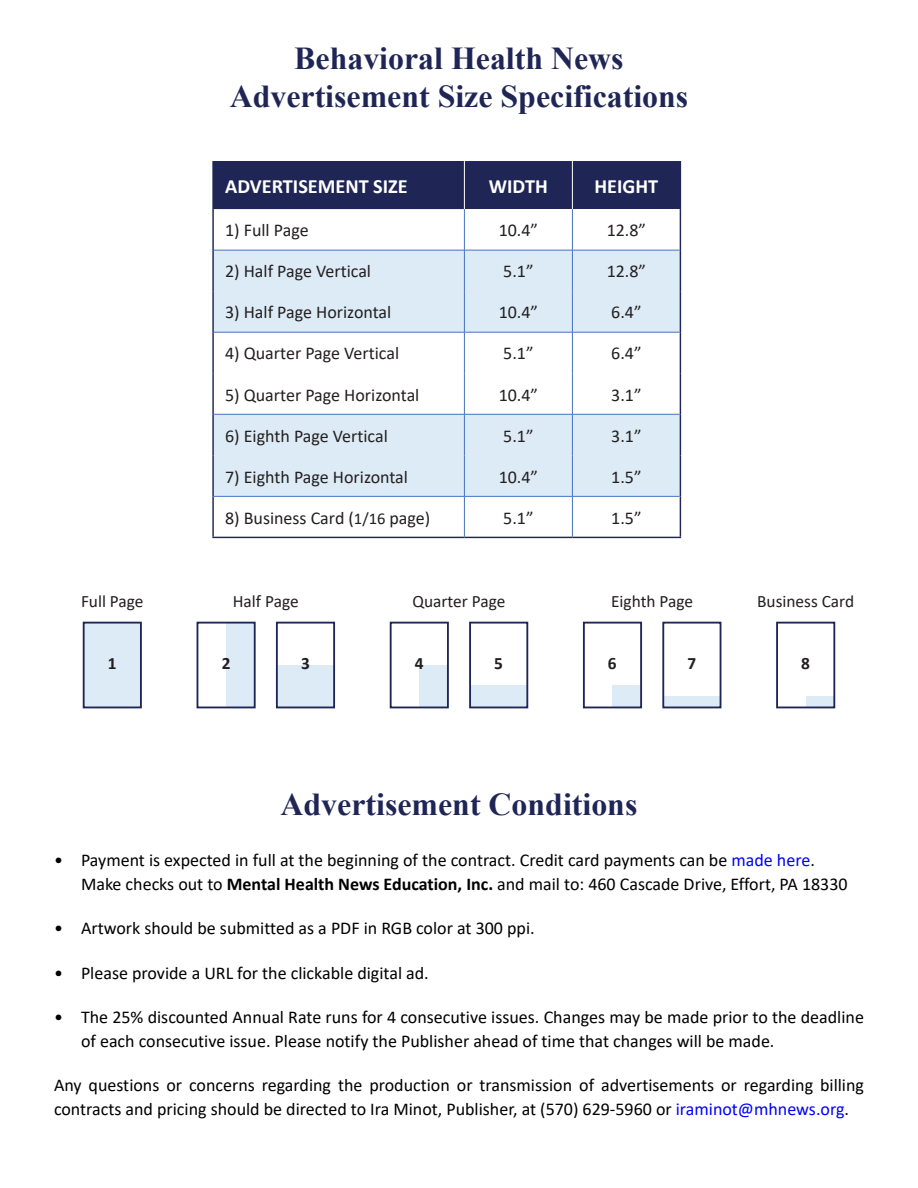
<style>
.page{position:relative;width:918px;height:1188px;background:#fff}
.page>*{position:absolute;margin:0;border:0;box-sizing:border-box;transform-origin:0 0}
.t1{font:700 31.95px/38.2px "Times New Roman";color:#1f2656;text-align:center}
.t2{font:700 20.25px "Calibri";color:#fff}
.t3{font:18px/24px "Calibri";color:#000101}
.t4{font:18px "Calibri";color:#231f20}
.t5{font:17.4px "Calibri";color:#231f20}
.t6{font:700 17.4px "Calibri";color:#231f20}
.s1{font-size:16.5px}
.s2{color:#00f}
.s3{font-weight:700}
</style>
<div class="page">
<div style="left:213px;top:161px;width:251px;height:48px;background:#1f2656"></div>
<div style="left:465px;top:161px;width:215px;height:48px;background:#1f2656"></div>
<svg style="left:214px;top:209px;width:466px;height:328px"></svg>
<svg style="left:214px;top:251px;width:466px;height:245px;fill:#ddebf6"></svg>
<hr style="left:572px;top:161px;width:1px;height:48px;background:#fff">
<hr style="left:572px;top:209px;width:1px;height:41px;background:#4771b8">
<hr style="left:464px;top:250px;width:1px;height:41px;background:#4771b8">
<hr style="left:572px;top:250px;width:1px;height:41px;background:#4771b8">
<hr style="left:572px;top:291px;width:1px;height:41px;background:#4771b8">
<hr style="left:464px;top:332px;width:1px;height:41px;background:#4771b8">
<hr style="left:572px;top:332px;width:1px;height:41px;background:#4771b8">
<hr style="left:464px;top:373px;width:1px;height:41px;background:#4771b8">
<hr style="left:572px;top:373px;width:1px;height:41px;background:#4771b8">
<hr style="left:464px;top:414px;width:1px;height:41px;background:#4771b8">
<hr style="left:572px;top:414px;width:1px;height:41px;background:#4771b8">
<hr style="left:464px;top:455px;width:1px;height:41px;background:#4771b8">
<hr style="left:572px;top:455px;width:1px;height:41px;background:#4771b8">
<hr style="left:464px;top:497px;width:1px;height:40px;background:#4771b8">
<hr style="left:572px;top:497px;width:1px;height:40px;background:#4771b8">
<hr style="left:464px;top:291px;width:1px;height:41px;background:#4771b8">
<hr style="left:212px;top:161px;width:2px;height:48px;background:#1f2656">
<hr style="left:680px;top:161px;width:1px;height:48px;background:#1f2656">
<hr style="left:212px;top:209px;width:2px;height:41px;background:#1f2656">
<hr style="left:680px;top:209px;width:1px;height:41px;background:#1f2656">
<hr style="left:212px;top:250px;width:2px;height:41px;background:#1f2656">
<hr style="left:680px;top:250px;width:1px;height:41px;background:#1f2656">
<hr style="left:212px;top:291px;width:2px;height:41px;background:#1f2656">
<hr style="left:680px;top:291px;width:1px;height:41px;background:#1f2656">
<hr style="left:212px;top:332px;width:2px;height:41px;background:#1f2656">
<hr style="left:680px;top:332px;width:1px;height:41px;background:#1f2656">
<hr style="left:212px;top:373px;width:2px;height:41px;background:#1f2656">
<hr style="left:680px;top:373px;width:1px;height:41px;background:#1f2656">
<hr style="left:212px;top:414px;width:2px;height:41px;background:#1f2656">
<hr style="left:680px;top:414px;width:1px;height:41px;background:#1f2656">
<hr style="left:212px;top:455px;width:2px;height:41px;background:#1f2656">
<hr style="left:680px;top:455px;width:1px;height:41px;background:#1f2656">
<hr style="left:212px;top:496px;width:2px;height:41px;background:#1f2656">
<hr style="left:680px;top:496px;width:1px;height:41px;background:#1f2656">
<hr style="left:212px;top:537px;width:252px;height:1px;background:#1f2656">
<hr style="left:464px;top:537px;width:108px;height:1px;background:#1f2656">
<hr style="left:572px;top:537px;width:109px;height:1px;background:#1f2656">
<hr style="left:464px;top:209px;width:1px;height:41px;background:#4473c5">
<hr style="left:214px;top:250px;width:250px;height:1px;background:#4473c5">
<hr style="left:464px;top:250px;width:108px;height:1px;background:#4473c5">
<hr style="left:572px;top:250px;width:108px;height:1px;background:#4473c5">
<hr style="left:214px;top:332px;width:250px;height:1px;background:#4473c5">
<hr style="left:464px;top:332px;width:108px;height:1px;background:#4473c5">
<hr style="left:572px;top:332px;width:108px;height:1px;background:#4473c5">
<hr style="left:214px;top:414px;width:250px;height:1px;background:#4473c5">
<hr style="left:464px;top:414px;width:108px;height:1px;background:#4473c5">
<hr style="left:572px;top:414px;width:108px;height:1px;background:#4473c5">
<hr style="left:214px;top:496px;width:250px;height:1px;background:#4473c5">
<hr style="left:464px;top:496px;width:108px;height:1px;background:#4473c5">
<hr style="left:572px;top:496px;width:108px;height:1px;background:#4473c5">
<div style="left:84px;top:623px;width:57px;height:84px;background:#ddebf6"></div>
<div style="left:83px;top:622px;width:59px;height:86px;border:2px solid #1f2656"></div>
<div style="left:226px;top:623px;width:28px;height:84px;background:#ddebf6"></div>
<div style="left:197px;top:622px;width:59px;height:86px;border:2px solid #1f2656"></div>
<div style="left:278px;top:665px;width:55px;height:42px;background:#ddebf6"></div>
<div style="left:276px;top:622px;width:59px;height:86px;border:2px solid #1f2656"></div>
<div style="left:419px;top:665px;width:28px;height:42px;background:#ddebf6"></div>
<div style="left:390px;top:622px;width:59px;height:86px;border:2px solid #1f2656"></div>
<div style="left:471px;top:685px;width:56px;height:22px;background:#ddebf6"></div>
<div style="left:469px;top:622px;width:59px;height:86px;border:2px solid #1f2656"></div>
<div style="left:612px;top:685px;width:28px;height:22px;background:#ddebf6"></div>
<div style="left:583px;top:622px;width:59px;height:86px;border:2px solid #1f2656"></div>
<div style="left:664px;top:696px;width:56px;height:11px;background:#ddebf6"></div>
<div style="left:662px;top:622px;width:59px;height:86px;border:2px solid #1f2656"></div>
<div style="left:806px;top:696px;width:28px;height:11px;background:#ddebf6"></div>
<div style="left:776px;top:622px;width:59px;height:86px;border:2px solid #1f2656"></div>
<h1 class="t1" style="left:230px;top:38px;width:460px">Behavioral Health News<br>Advertisement Size Specifications</h1>
<p class="t2" style="left:225px;top:172px;width:184px">ADVERTISEMENT SIZE</p>
<p class="t2" style="left:489px;top:172px;width:61px">WIDTH</p>
<p class="t2" style="left:595px;top:172px;width:65px">HEIGHT</p>
<p class="t4" style="left:225px;top:218px;width:85px">1) Full Page</p>
<p class="t4" style="left:499px;top:218px;width:41px">10.4”</p>
<p class="t4" style="left:607px;top:218px;width:41px">12.8”</p>
<p class="t4" style="left:225px;top:259px;width:147px">2) Half Page Vertical</p>
<p class="t4" style="left:503px;top:259px;width:32px">5.1”</p>
<p class="t4" style="left:607px;top:259px;width:41px">12.8”</p>
<p class="t4" style="left:225px;top:300px;width:168px">3) Half Page Horizontal</p>
<p class="t4" style="left:499px;top:300px;width:41px">10.4”</p>
<p class="t4" style="left:611px;top:300px;width:32px">6.4”</p>
<p class="t4" style="left:225px;top:341px;width:176px">4) Quarter Page Vertical</p>
<p class="t4" style="left:503px;top:341px;width:32px">5.1”</p>
<p class="t4" style="left:611px;top:341px;width:32px">6.4”</p>
<p class="t4" style="left:225px;top:382px;width:196px">5) Quarter Page Horizontal</p>
<p class="t4" style="left:499px;top:382px;width:41px">10.4”</p>
<p class="t4" style="left:611px;top:382px;width:32px">3.1”</p>
<p class="t4" style="left:225px;top:423px;width:164px">6) Eighth Page Vertical</p>
<p class="t4" style="left:503px;top:423px;width:32px">5.1”</p>
<p class="t4" style="left:611px;top:423px;width:32px">3.1”</p>
<p class="t4" style="left:225px;top:464px;width:184px">7) Eighth Page Horizontal</p>
<p class="t4" style="left:499px;top:464px;width:41px">10.4”</p>
<p class="t4" style="left:611px;top:464px;width:32px">1.5”</p>
<p class="t4" style="left:225px;top:505px;width:207px">8) Business Card (<span class="s1">1/16</span> page)</p>
<p class="t4" style="left:503px;top:505px;width:32px">5.1”</p>
<p class="t4" style="left:611px;top:505px;width:32px">1.5”</p>
<p class="t5" style="left:81px;top:589px;width:64px">Full Page</p>
<p class="t5" style="left:233px;top:589px;width:67px">Half Page</p>
<p class="t5" style="left:412px;top:589px;width:95px">Quarter Page</p>
<p class="t5" style="left:611px;top:589px;width:84px">Eighth Page</p>
<p class="t5" style="left:757px;top:589px;width:99px">Business Card</p>
<p class="t6" style="left:108px;top:651px;width:10px">1</p>
<p class="t6" style="left:222px;top:651px;width:10px">2</p>
<p class="t6" style="left:301px;top:651px;width:10px">3</p>
<p class="t6" style="left:415px;top:651px;width:10px">4</p>
<p class="t6" style="left:494px;top:651px;width:10px">5</p>
<p class="t6" style="left:608px;top:651px;width:10px">6</p>
<p class="t6" style="left:688px;top:651px;width:10px">7</p>
<p class="t6" style="left:801px;top:651px;width:10px">8</p>
<h1 class="t1" style="left:281px;top:784px;width:358px">Advertisement Conditions</h1>
<p class="t3" style="left:81px;top:848px;width:768px;text-indent:-27px">• Payment is expected in full at the beginning of the contract. Credit card payments can be <span class="s2">made here</span>.<br>Make checks out to <span class="s3">Mental Health News Education, Inc.</span> and mail to: 460 Cascade Drive, Effort, PA 18330</p>
<p class="t3" style="left:54px;top:916px;width:482px">• Artwork should be submitted as a PDF in RGB color at 300 ppi.</p>
<p class="t3" style="left:54px;top:960px;width:376px">• Please provide a URL for the clickable digital ad.</p>
<p class="t3" style="left:81px;top:1005px;width:784px;text-indent:-27px">• The 25% discounted Annual Rate runs for 4 consecutive issues. Changes may be made prior to the deadline of each consecutive issue. Please notify the Publisher ahead of time that changes will be made.</p>
<p class="t3" style="left:54px;top:1073px;width:811px">Any questions or concerns regarding the production or transmission of advertisements or regarding billing contracts and pricing should be directed to Ira Minot, Publisher, at (570) 629-5960 or <span class="s2">iraminot@mhnews.org</span>.</p>
</div>
